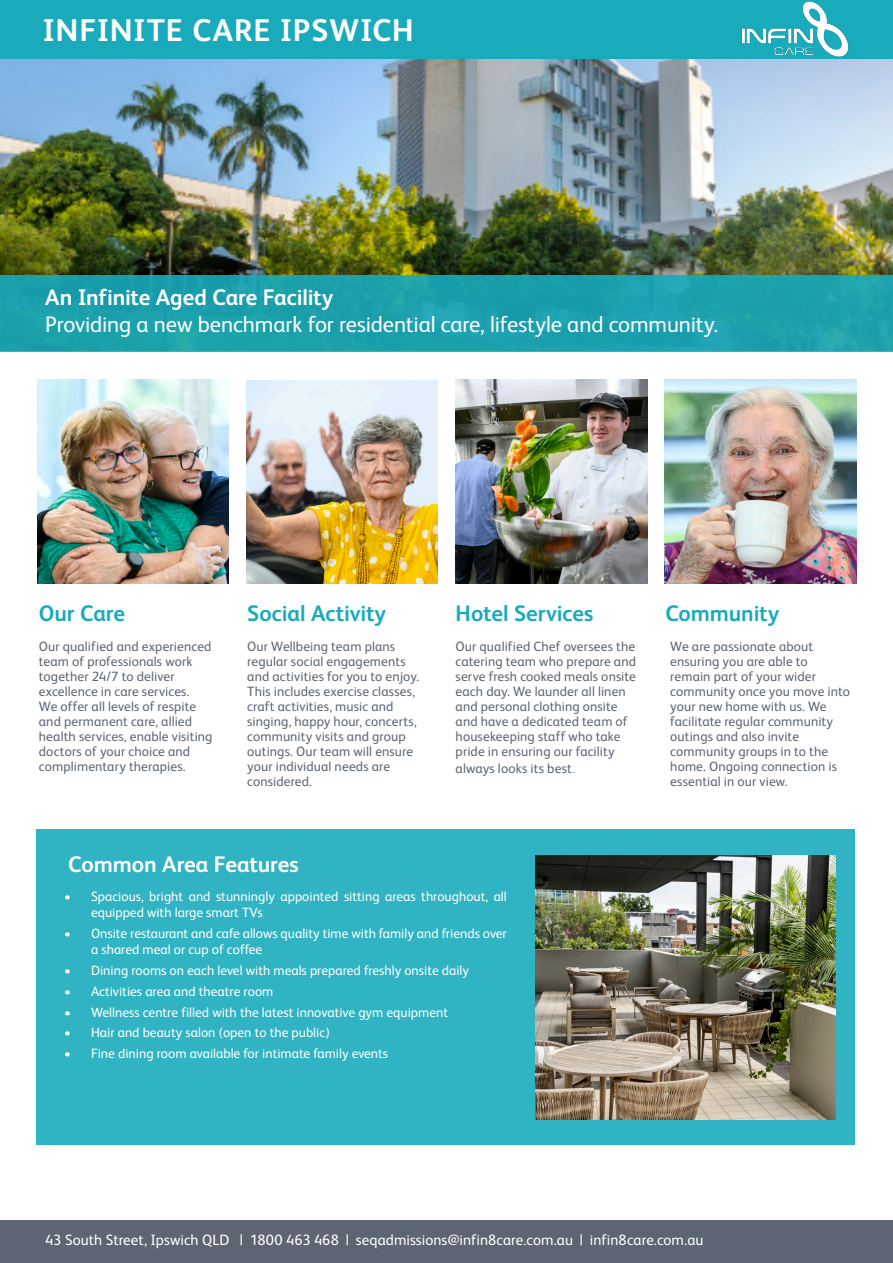
<style>
.page{position:relative;width:893px;height:1263px;background:#fff}
.page>*{position:absolute;margin:0;border:0;box-sizing:border-box;transform-origin:0 0}
.t1{font:700 31.5px "FS Albert";letter-spacing:.025em;color:#fff}
.t2{font:22.5px "FS Albert";letter-spacing:-.005em;color:#fff}
.body_grey{font:700 22.5px "FS Albert";letter-spacing:-.01em;color:#fff}
.body_grey-2{font:700 22.5px "FS Albert";letter-spacing:-.005em;color:#19abbc}
.t3{font:15px "FS Albert";letter-spacing:.005em;color:#fff}
.body_grey-3{font:13.5px/15px "FS Albert";letter-spacing:.01em;color:#5d6572}
.t4{font:13.5px/16.5px "FS Albert";color:#fff}
.s1{font-family:"Gotham";font-weight:300;font-size:12.75px}
</style>
<div class="page">
<img style="left:0;top:58px;width:893px;height:217px">
<div style="left:0;top:0;width:893px;height:58px;background:#19abbc"></div>
<div style="left:0;top:275px;width:893px;height:77px;background:#1ca0ab"></div>
<div style="left:0;top:1220px;width:893px;height:43px;background:#5d6572"></div>
<div style="left:36px;top:829px;width:819px;height:316px;background:#30b3c2"></div>
<img style="left:37px;top:379px;width:192px;height:205px">
<img style="left:247px;top:380px;width:191px;height:204px">
<img style="left:456px;top:379px;width:191px;height:205px">
<img style="left:665px;top:379px;width:191px;height:205px">
<img style="left:535px;top:856px;width:301px;height:263px">
<img style="left:741px;top:1px;width:108px;height:56px">
<p class="t1" style="left:43px;top:11px;width:373px">INFINITE CARE IPSWICH</p>
<p class="body_grey" style="left:45px;top:284px;width:290px">An Infinite Aged Care Facility</p>
<p class="t2" style="left:45px;top:312px;width:674px">Providing a new benchmark for residential care, lifestyle and community.</p>
<p class="body_grey-2" style="left:39px;top:601px;width:88px">Our Care</p>
<p class="body_grey-3" style="left:39px;top:639px;width:175px">Our qualified and experienced team of professionals work together 24/7 to deliver excellence in care services.<br>We offer all levels of respite and permanent care, allied health services, enable visiting doctors of your choice and complimentary therapies.</p>
<p class="body_grey-2" style="left:247px;top:601px;width:140px">Social Activity</p>
<p class="body_grey-3" style="left:247px;top:639px;width:173px">Our Wellbeing team plans regular social engagements and activities for you to enjoy.<br>This includes exercise classes, craft activities, music and singing, happy hour, concerts, community visits and group outings. Our team will ensure your individual needs are considered.</p>
<p class="body_grey" style="left:68px;top:851px;width:232px">Common Area Features</p>
<p class="body_grey-2" style="left:456px;top:601px;width:139px">Hotel Services</p>
<p class="body_grey-3" style="left:456px;top:639px;width:182px">Our qualified Chef oversees the catering team who prepare and serve fresh cooked meals onsite each day. We launder all linen and personal clothing onsite and have a dedicated team of housekeeping staff who take pride in ensuring our facility</p>
<p class="body_grey-3" style="left:456px;top:761px;width:121px">always looks its best<span class="s1">.</span></p>
<p class="t4" style="left:91px;top:888px;width:417px;text-indent:-27px">• Spacious, bright and stunningly appointed sitting areas throughout, all equipped with large smart TVs</p>
<p class="t4" style="left:91px;top:925px;width:417px;text-indent:-27px">• Onsite restaurant and cafe allows quality time with family and friends over a shared meal or cup of coffee</p>
<p class="t4" style="left:64px;top:962px;width:407px">• Dining rooms on each level with meals prepared freshly onsite daily</p>
<p class="t4" style="left:64px;top:983px;width:211px">• Activities area and theatre room</p>
<p class="t4" style="left:64px;top:1004px;width:385px">• Wellness centre filled with the latest innovative gym equipment</p>
<p class="t4" style="left:64px;top:1024px;width:267px">• Hair and beauty salon (open to the public)</p>
<p class="t4" style="left:64px;top:1045px;width:326px">• Fine dining room available for intimate family events</p>
<p class="body_grey-2" style="left:665px;top:601px;width:115px">Community</p>
<p class="body_grey-3" style="left:670px;top:639px;width:181px">We are passionate about ensuring you are able to remain part of your wider community once you move into your new home with us. We facilitate regular community outings and also invite community groups in to the home. Ongoing connection is essential in our view.</p>
<p class="t3" style="left:45px;top:1231px;width:660px">43 South Street, Ipswich QLD | 1800 463 468 | seqadmissions@infin8care.com.au | infin8care.com.au</p>
</div>
